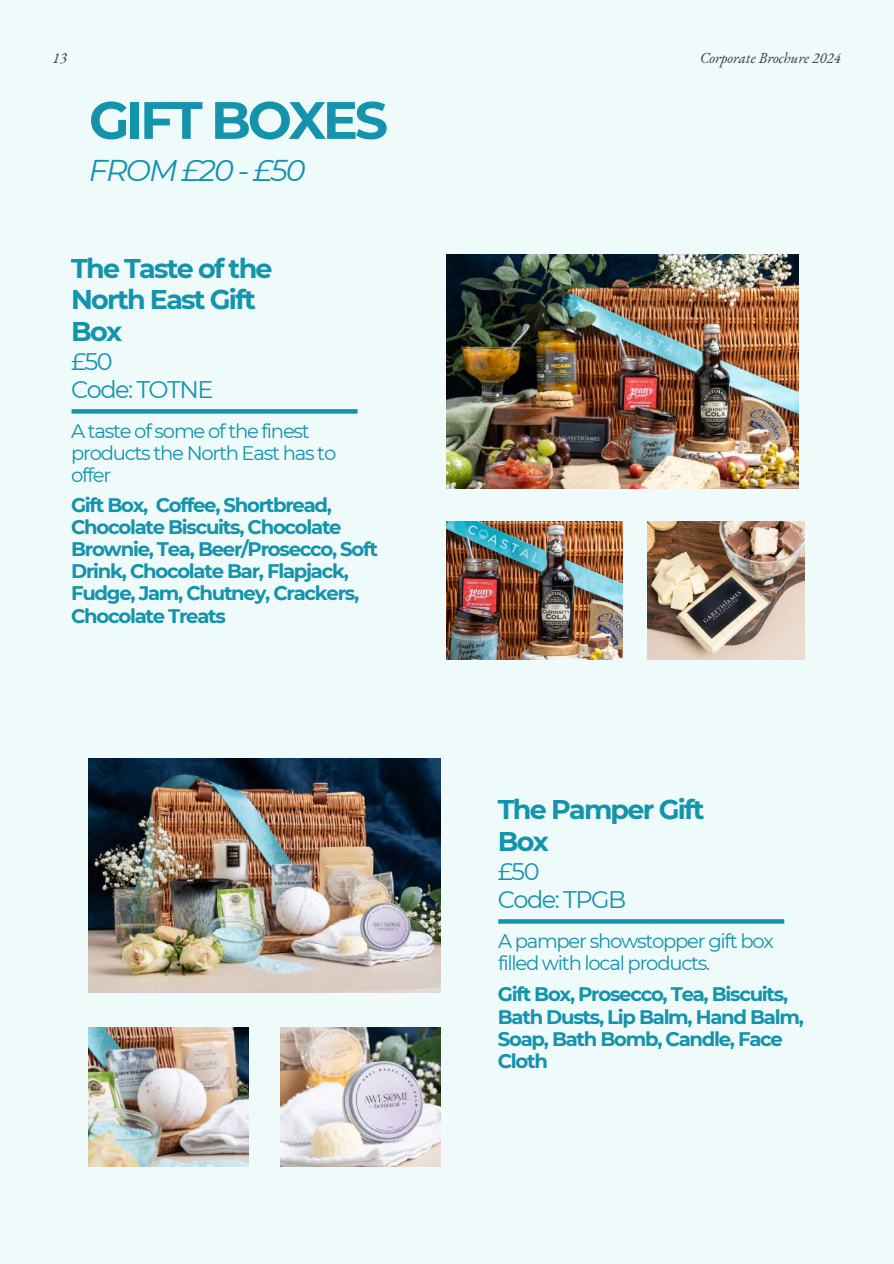
<style>
.page{position:relative;width:894px;height:1264px;background:#fff}
.page>*{position:absolute;margin:0;border:0;box-sizing:border-box;transform-origin:0 0}
.t1{font:700 52.5px "Montserrat";letter-spacing:-.065em;color:#1393ac}
.t2{font:italic 30px "Montserrat";letter-spacing:-.065em;color:#1393ac}
.t3{font:700 27px/31.5px "Montserrat";letter-spacing:-.065em;color:#1393ac}
.t4{font:24px/28.2px "Montserrat";letter-spacing:-.065em;color:#1393ac}
.t5{font:700 19.65px/22px "Montserrat";letter-spacing:-.065em;color:#1393ac}
.t6{font:19.65px/22px "Montserrat";letter-spacing:-.065em;color:#1393ac}
.t7{font:italic 15px "EB Garamond";color:#3f393a}
</style>
<div class="page">
<div style="left:0;top:0;width:893px;height:1263px;background:#effafa"></div>
<svg style="left:71px;top:409px;width:286px;height:4px"></svg>
<img style="left:446px;top:254px;width:351px;height:234px">
<img style="left:89px;top:758px;width:351px;height:234px">
<img style="left:446px;top:521px;width:176px;height:138px">
<img style="left:647px;top:521px;width:157px;height:138px">
<img style="left:89px;top:1027px;width:160px;height:138px">
<svg style="left:498px;top:919px;width:286px;height:4px"></svg>
<img style="left:281px;top:1027px;width:159px;height:138px">
<p class="t7" style="left:53px;top:48px;width:16px">13</p>
<h1 class="t1" style="left:89px;top:88px;width:300px">GIFT BOXES</h1>
<h2 class="t2" style="left:89px;top:151px;width:218px">FROM £20 - £50</h2>
<h3 class="t3" style="left:71px;top:252px;width:203px">The Taste of the<br>North East Gift<br>Box</h3>
<p class="t4" style="left:71px;top:347px;width:144px">£50<br>Code: TOTNE</p>
<p class="t6" style="left:71px;top:420px;width:267px">A taste of some of the finest products the North East has to offer</p>
<p class="t5" style="left:71px;top:494px;width:308px">Gift Box, Coffee, Shortbread,<br>Chocolate Biscuits, Chocolate<br>Brownie, Tea, Beer/Prosecco, Soft<br>Drink, Chocolate Bar, Flapjack,<br>Fudge, Jam, Chutney, Crackers,<br>Chocolate Treats</p>
<p class="t7" style="left:700px;top:48px;width:142px">Corporate Brochure 2024</p>
<h3 class="t3" style="left:497px;top:793px;width:208px">The Pamper Gift<br>Box</h3>
<p class="t4" style="left:497px;top:857px;width:130px">£50<br>Code: TPGB</p>
<p class="t6" style="left:498px;top:930px;width:277px">A pamper showstopper gift box filled with local products.</p>
<p class="t5" style="left:497px;top:983px;width:307px">Gift Box, Prosecco, Tea, Biscuits,<br>Bath Dusts, Lip Balm, Hand Balm,<br>Soap, Bath Bomb, Candle, Face<br>Cloth</p>
</div>
